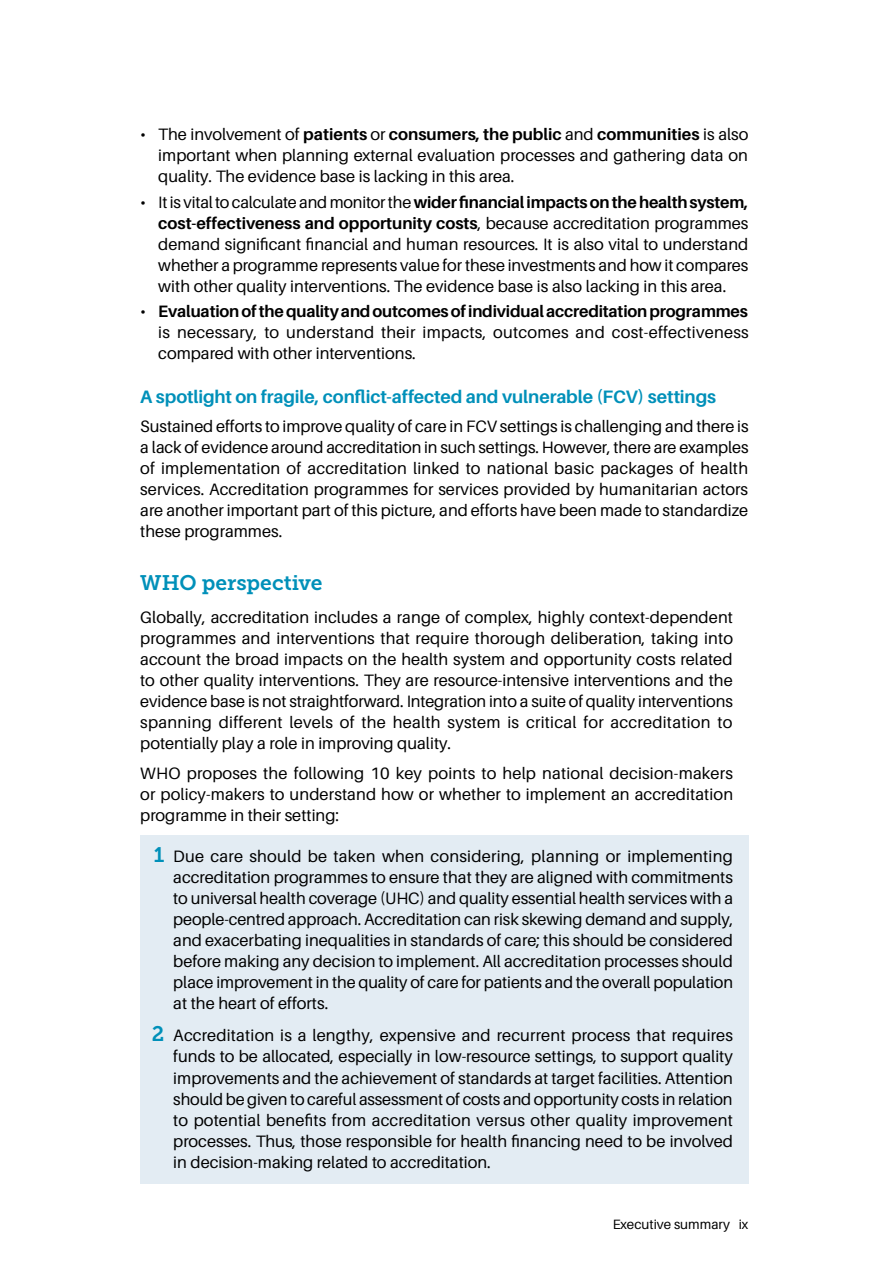
<style>
.page{position:relative;width:893px;height:1263px;background:#fff}
.page>*{position:absolute;margin:0;border:0;box-sizing:border-box;transform-origin:0 0}
.Head2{font:21px "Museo Slab 700";letter-spacing:-.005em;color:#0090b9}
.Head3{font:700 18px "Aileron";letter-spacing:-.005em;color:#0090b9}
.Body-_list-1st{font:16.5px/21px "Aileron";color:#000;text-align:justify}
.Body{font:16.5px/21px "Aileron";color:#000;text-align:justify}
.Body-_list{font:16.5px/21px "Aileron";color:#000;text-align:justify}
.t1{font:13.5px "Aileron";color:#000}
.s1{font-weight:700}
.s2{font-family:"Museo Slab 700";font-size:21px;color:#0090b9}
</style>
<div class="page">
<div style="left:140px;top:835px;width:608px;height:348px;background:#e3ecf3"></div>
<p class="Body-_list-1st" style="left:158px;top:124px;width:592px;text-indent:-18px">• The involvement of <span class="s1">patients</span> or <span class="s1">consumers, the public</span> and <span class="s1">communities</span> is also important when planning external evaluation processes and gathering data on quality. The evidence base is lacking in this area.</p>
<p class="Body-_list-1st" style="left:158px;top:191px;width:592px;text-indent:-18px">• It is vital to calculate and monitor the <span class="s1">wider financial impacts on the health system, cost-effectiveness and opportunity costs</span>, because accreditation programmes demand significant financial and human resources. It is also vital to understand whether a programme represents value for these investments and how it compares with other quality interventions. The evidence base is also lacking in this area.</p>
<p class="Body-_list-1st" style="left:158px;top:301px;width:592px;text-indent:-18px">• <span class="s1">Evaluation of the quality and outcomes of individual accreditation programmes </span>is necessary, to understand their impacts, outcomes and cost-effectiveness compared with other interventions.</p>
<h3 class="Head3" style="left:140px;top:386px;width:577px">A spotlight on fragile, conflict-affected and vulnerable (FCV) settings</h3>
<p class="Body" style="left:140px;top:416px;width:610px">Sustained efforts to improve quality of care in FCV settings is challenging and there is a lack of evidence around accreditation in such settings. However, there are examples of implementation of accreditation linked to national basic packages of health services. Accreditation programmes for services provided by humanitarian actors are another important part of this picture, and efforts have been made to standardize these programmes.</p>
<h2 class="Head2" style="left:140px;top:570px;width:184px">WHO perspective</h2>
<p class="Body" style="left:140px;top:607px;width:594px">Globally, accreditation includes a range of complex, highly context-dependent programmes and interventions that require thorough deliberation, taking into account the broad impacts on the health system and opportunity costs related to other quality interventions. They are resource-intensive interventions and the evidence base is not straightforward. Integration into a suite of quality interventions spanning different levels of the health system is critical for accreditation to potentially play a role in improving quality.</p>
<p class="Body" style="left:140px;top:763px;width:594px">WHO proposes the following 10 key points to help national decision-makers or policy-makers to understand how or whether to implement an accreditation programme in their setting:</p>
<p class="Body-_list-1st" style="left:173px;top:846px;width:561px;text-indent:-20px"><span class="s2">1</span> Due care should be taken when considering, planning or implementing accreditation programmes to ensure that they are aligned with commitments to universal health coverage (UHC) and quality essential health services with a people-centred approach. Accreditation can risk skewing demand and supply, and exacerbating inequalities in standards of care; this should be considered before making any decision to implement. All accreditation processes should place improvement in the quality of care for patients and the overall population at the heart of efforts.</p>
<p class="Body-_list" style="left:173px;top:1025px;width:561px;text-indent:-21px"><span class="s2">2</span> Accreditation is a lengthy, expensive and recurrent process that requires funds to be allocated, especially in low-resource settings, to support quality improvements and the achievement of standards at target facilities. Attention should be given to careful assessment of costs and opportunity costs in relation to potential benefits from accreditation versus other quality improvement processes. Thus, those responsible for health financing need to be involved in decision-making related to accreditation.</p>
<p class="t1" style="left:613px;top:1217px;width:137px">Executive summary ix</p>
</div>
